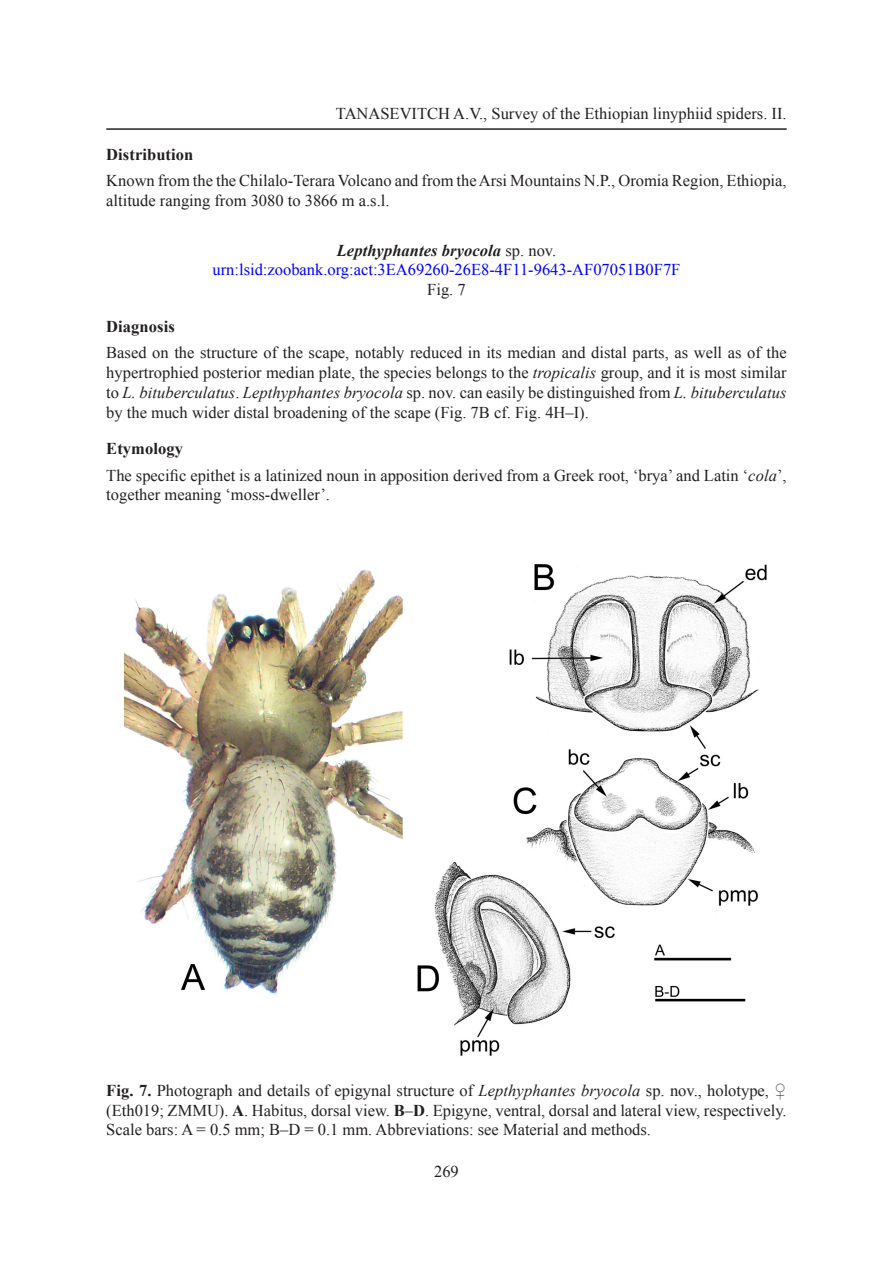
<style>
.page{position:relative;width:893px;height:1263px;background:#fff}
.page>*{position:absolute;margin:0;border:0;box-sizing:border-box;transform-origin:0 0}
.Figure_captions{font:16.5px/19.8px "Times New Roman";color:#231f20}
.LSID_taxon{font:16.5px "Times New Roman";color:#00f}
.Headings_2{font:700 16.5px "Times New Roman";letter-spacing:.005em;color:#231f20}
.Taxon_first{font:italic 700 16.5px "Times New Roman";letter-spacing:.005em;color:#231f20}
.Figure_citation{font:16.5px "Times New Roman";color:#231f20}
.s1{font-weight:400;font-style:normal}
.s2{font-style:italic}
.s3{font-weight:700}
</style>
<div class="page">
<hr style="left:106px;top:128px;width:681px;height:2px;background:#231f20">
<img style="left:123px;top:564px;width:644px;height:492px">
<p class="Figure_captions" style="left:336px;top:103px;width:452px">TANASEVITCH A.V., Survey of the Ethiopian linyphiid spiders. II.</p>
<p class="Headings_2" style="left:106px;top:143px;width:89px">Distribution</p>
<p class="Figure_captions" style="left:106px;top:170px;width:682px">Known from the the Chilalo-Terara Volcano and from the Arsi Mountains N.P., Oromia Region, Ethiopia, altitude ranging from 3080 to 3866 m a.s.l.</p>
<p class="Taxon_first" style="left:337px;top:239px;width:221px">Lepthyphantes bryocola <span class="s1">sp. nov.</span></p>
<p class="LSID_taxon" style="left:212px;top:259px;width:469px">urn:lsid:zoobank.org:act:3EA69260-26E8-4F11-9643-AF07051B0F7F</p>
<p class="Figure_citation" style="left:427px;top:279px;width:40px">Fig. 7</p>
<p class="Headings_2" style="left:106px;top:315px;width:70px">Diagnosis</p>
<p class="Figure_captions" style="left:106px;top:342px;width:682px;text-align:justify">Based on the structure of the scape, notably reduced in its median and distal parts, as well as of the hypertrophied posterior median plate, the species belongs to the <span class="s2">tropicalis</span> group, and it is most similar to <span class="s2">L. bituberculatus</span>. <span class="s2">Lepthyphantes bryocola</span> sp. nov. can easily be distinguished from <span class="s2">L. bituberculatus </span>by the much wider distal broadening of the scape (Fig. 7B cf. Fig. 4H–I).</p>
<p class="Headings_2" style="left:106px;top:437px;width:78px">Etymology</p>
<p class="Figure_captions" style="left:106px;top:465px;width:682px">The specific epithet is a latinized noun in apposition derived from a Greek root, ‘brya’ and Latin ‘<span class="s2">cola</span>’, together meaning ‘moss-dweller’.</p>
<p class="Figure_captions" style="left:106px;top:1080px;width:682px;text-align:justify"><span class="s3">Fig. 7.</span> Photograph and details of epigynal structure of <span class="s2">Lepthyphantes bryocola</span> sp. nov., holotype, ♀ (Eth019; ZMMU). <span class="s3">A</span>. Habitus, dorsal view. <span class="s3">B</span>–<span class="s3">D</span>. Epigyne, ventral, dorsal and lateral view, respectively.<br>Scale bars: A = 0.5 mm; B–D = 0.1 mm. Abbreviations: see Material and methods.</p>
<p class="Figure_captions" style="left:434px;top:1161px;width:26px">269</p>
</div>
